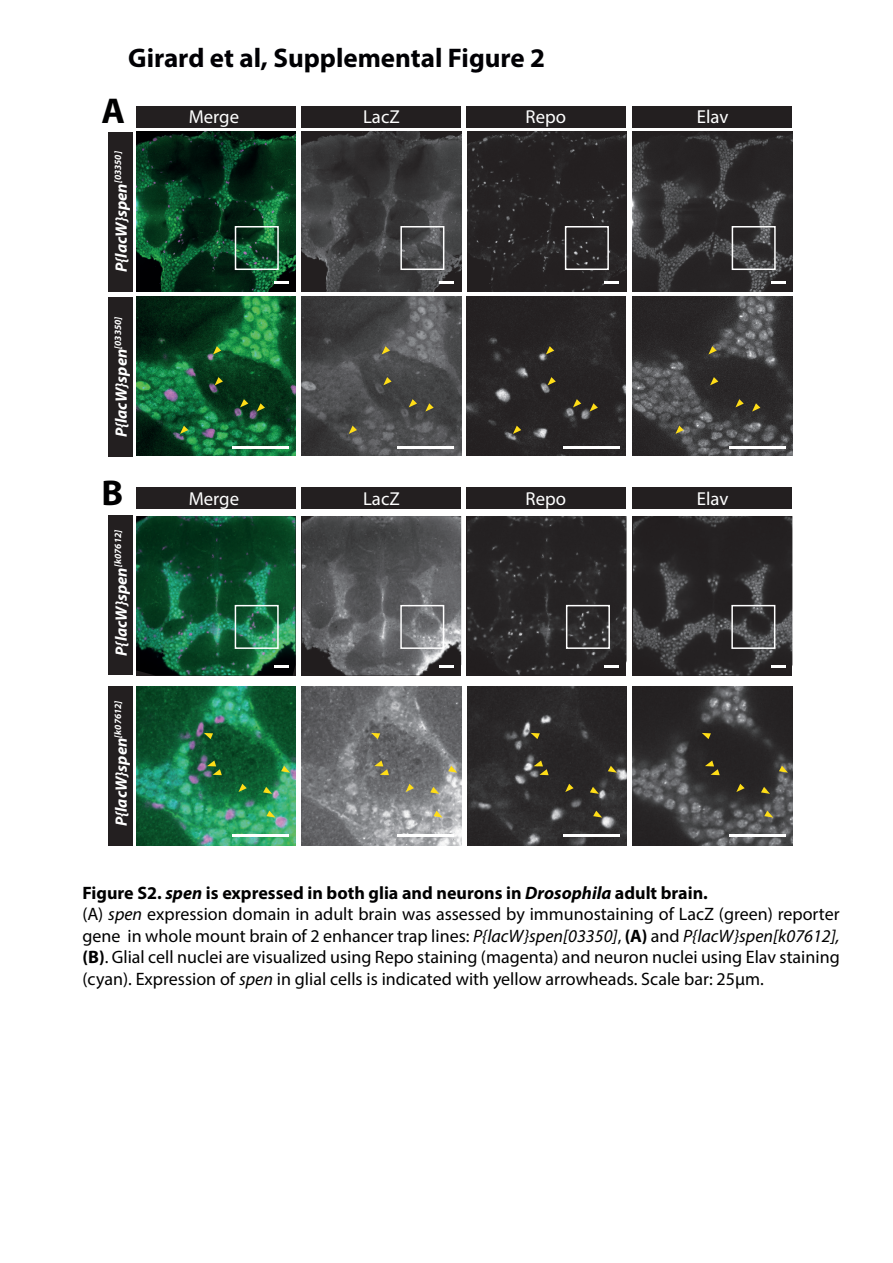
<style>
.page{position:relative;width:893px;height:1263px;background:#fff}
.page>*{position:absolute;margin:0;border:0;box-sizing:border-box;transform-origin:0 0}
.t1{font:700 36px "Myriad Pro";color:#000001}
.t2{font:700 27px "Myriad Pro";color:#010004}
.t3{font:18.75px "Myriad Pro";color:#fff}
.t4{font:18px/21.6px "Myriad Pro";color:#000001}
.t5{font:italic 700 16.5px "Myriad Pro";color:#fff}
.s1{color:#000003}
.s2{font-weight:700}
.s3{font-weight:700;font-style:italic}
.s4{font-style:italic}
</style>
<div class="page">
<div style="left:109px;top:132px;width:24px;height:159px;background:#231f20"></div>
<div style="left:109px;top:516px;width:24px;height:159px;background:#231f20"></div>
<div style="left:109px;top:297px;width:24px;height:160px;background:#231f20"></div>
<div style="left:109px;top:686px;width:24px;height:160px;background:#231f20"></div>
<div style="left:136px;top:106px;width:159px;height:22px;background:#231f20"></div>
<div style="left:632px;top:106px;width:160px;height:22px;background:#231f20"></div>
<div style="left:467px;top:106px;width:159px;height:22px;background:#231f20"></div>
<div style="left:302px;top:106px;width:159px;height:22px;background:#231f20"></div>
<div style="left:136px;top:488px;width:159px;height:21px;background:#231f20"></div>
<div style="left:632px;top:488px;width:160px;height:21px;background:#231f20"></div>
<div style="left:467px;top:488px;width:159px;height:21px;background:#231f20"></div>
<div style="left:302px;top:488px;width:159px;height:21px;background:#231f20"></div>
<img style="left:136px;top:132px;width:160px;height:159px">
<img style="left:302px;top:132px;width:159px;height:159px">
<img style="left:467px;top:132px;width:160px;height:159px">
<img style="left:633px;top:132px;width:159px;height:159px">
<img style="left:136px;top:296px;width:160px;height:160px">
<img style="left:302px;top:296px;width:159px;height:160px">
<img style="left:466px;top:296px;width:160px;height:160px">
<img style="left:633px;top:296px;width:159px;height:160px">
<img style="left:136px;top:516px;width:160px;height:159px">
<img style="left:302px;top:516px;width:159px;height:159px">
<img style="left:467px;top:516px;width:160px;height:159px">
<img style="left:633px;top:516px;width:159px;height:159px">
<img style="left:136px;top:686px;width:159px;height:160px">
<img style="left:302px;top:686px;width:159px;height:160px">
<img style="left:467px;top:686px;width:160px;height:160px">
<img style="left:633px;top:686px;width:159px;height:160px">
<svg style="left:590px;top:403px;width:8px;height:9px"></svg>
<svg style="left:573px;top:399px;width:8px;height:8px"></svg>
<svg style="left:547px;top:377px;width:9px;height:8px"></svg>
<svg style="left:546px;top:346px;width:8px;height:8px"></svg>
<svg style="left:590px;top:787px;width:9px;height:7px"></svg>
<svg style="left:593px;top:811px;width:9px;height:6px"></svg>
<svg style="left:608px;top:766px;width:9px;height:7px"></svg>
<svg style="left:565px;top:784px;width:9px;height:8px"></svg>
<svg style="left:534px;top:760px;width:15px;height:15px"></svg>
<svg style="left:531px;top:733px;width:9px;height:6px"></svg>
<svg style="left:430px;top:787px;width:9px;height:7px"></svg>
<svg style="left:434px;top:811px;width:9px;height:6px"></svg>
<svg style="left:448px;top:766px;width:9px;height:7px"></svg>
<svg style="left:406px;top:784px;width:8px;height:8px"></svg>
<svg style="left:374px;top:760px;width:15px;height:15px"></svg>
<svg style="left:371px;top:733px;width:9px;height:6px"></svg>
<svg style="left:263px;top:787px;width:9px;height:7px"></svg>
<svg style="left:266px;top:811px;width:9px;height:6px"></svg>
<svg style="left:281px;top:766px;width:9px;height:7px"></svg>
<svg style="left:238px;top:784px;width:9px;height:8px"></svg>
<svg style="left:207px;top:760px;width:15px;height:15px"></svg>
<svg style="left:204px;top:733px;width:9px;height:6px"></svg>
<svg style="left:761px;top:787px;width:9px;height:7px"></svg>
<svg style="left:764px;top:811px;width:9px;height:6px"></svg>
<svg style="left:779px;top:766px;width:9px;height:7px"></svg>
<svg style="left:736px;top:784px;width:9px;height:8px"></svg>
<svg style="left:705px;top:760px;width:15px;height:15px"></svg>
<svg style="left:702px;top:733px;width:9px;height:6px"></svg>
<svg style="left:513px;top:426px;width:8px;height:8px"></svg>
<svg style="left:425px;top:403px;width:9px;height:9px"></svg>
<svg style="left:409px;top:399px;width:8px;height:8px"></svg>
<svg style="left:383px;top:377px;width:9px;height:8px"></svg>
<svg style="left:382px;top:346px;width:8px;height:8px"></svg>
<svg style="left:349px;top:426px;width:8px;height:8px"></svg>
<svg style="left:257px;top:403px;width:8px;height:9px"></svg>
<svg style="left:240px;top:399px;width:8px;height:8px"></svg>
<svg style="left:215px;top:377px;width:8px;height:8px"></svg>
<svg style="left:213px;top:346px;width:8px;height:8px"></svg>
<svg style="left:180px;top:426px;width:8px;height:8px"></svg>
<svg style="left:752px;top:403px;width:8px;height:9px"></svg>
<svg style="left:735px;top:399px;width:9px;height:8px"></svg>
<svg style="left:710px;top:377px;width:8px;height:8px"></svg>
<svg style="left:708px;top:346px;width:9px;height:8px"></svg>
<svg style="left:675px;top:426px;width:9px;height:8px"></svg>
<hr style="left:274px;top:281px;width:15px;height:3px;background:#fff">
<hr style="left:439px;top:281px;width:15px;height:3px;background:#fff">
<hr style="left:604px;top:281px;width:15px;height:3px;background:#fff">
<hr style="left:771px;top:281px;width:14px;height:3px;background:#fff">
<hr style="left:274px;top:665px;width:15px;height:3px;background:#fff">
<hr style="left:439px;top:665px;width:15px;height:3px;background:#fff">
<hr style="left:604px;top:665px;width:15px;height:3px;background:#fff">
<hr style="left:771px;top:665px;width:14px;height:3px;background:#fff">
<div style="left:235px;top:226px;width:44px;height:44px;border:2px solid #fff"></div>
<div style="left:400px;top:226px;width:44px;height:44px;border:2px solid #fff"></div>
<div style="left:565px;top:226px;width:44px;height:44px;border:2px solid #fff"></div>
<div style="left:732px;top:226px;width:44px;height:44px;border:2px solid #fff"></div>
<hr style="left:563px;top:446px;width:56px;height:3px;background:#fff">
<hr style="left:398px;top:446px;width:56px;height:3px;background:#fff">
<hr style="left:398px;top:835px;width:56px;height:2px;background:#fff">
<hr style="left:233px;top:835px;width:56px;height:2px;background:#fff">
<hr style="left:563px;top:835px;width:56px;height:2px;background:#fff">
<hr style="left:729px;top:835px;width:56px;height:2px;background:#fff">
<hr style="left:233px;top:446px;width:56px;height:3px;background:#fff">
<hr style="left:729px;top:446px;width:56px;height:3px;background:#fff">
<div style="left:235px;top:605px;width:44px;height:44px;border:2px solid #fff"></div>
<div style="left:400px;top:605px;width:44px;height:44px;border:2px solid #fff"></div>
<div style="left:566px;top:605px;width:44px;height:44px;border:2px solid #fff"></div>
<div style="left:731px;top:605px;width:44px;height:44px;border:2px solid #fff"></div>
<h2 class="t2" style="left:128px;top:40px;width:419px">Girard et al, <span class="s1">Supplemental</span> Figure 2</h2>
<h1 class="t1" style="left:102px;top:88px;width:25px">A</h1>
<p class="t5" style="left:111px;top:272px;width:123px;rotate:-90deg">P{lacW}spen<sup>[03350]</sup></p>
<p class="t5" style="left:111px;top:437px;width:123px;rotate:-90deg">P{lacW}spen<sup>[03350]</sup></p>
<h1 class="t1" style="left:102px;top:469px;width:23px">B</h1>
<p class="t5" style="left:111px;top:656px;width:128px;rotate:-90deg">P{lacW}spen<sup>[k07612]</sup></p>
<p class="t5" style="left:111px;top:826px;width:128px;rotate:-90deg">P{lacW}spen<sup>[k07612]</sup></p>
<p class="t3" style="left:189px;top:105px;width:52px">Merge</p>
<p class="t3" style="left:363px;top:105px;width:38px">LacZ</p>
<p class="t3" style="left:526px;top:105px;width:42px">Repo</p>
<p class="t3" style="left:697px;top:105px;width:33px">Elav</p>
<p class="t3" style="left:189px;top:487px;width:52px">Merge</p>
<p class="t3" style="left:363px;top:487px;width:38px">LacZ</p>
<p class="t3" style="left:526px;top:487px;width:42px">Repo</p>
<p class="t3" style="left:697px;top:487px;width:33px">Elav</p>
<p class="t4" style="left:83px;top:881px;width:759px"><span class="s2">Figure S2.</span> <span class="s3">spen</span> <span class="s2">is expressed in both glia and neurons in</span> <span class="s3">Drosophila</span> <span class="s2">adult brain.<br></span>(A) <span class="s4">spen</span> expression domain in adult brain was assessed by immunostaining of LacZ (green) reporter gene in whole mount brain of 2 enhancer trap lines: <span class="s4">P{lacW}spen[03350]</span>, <span class="s2">(A)</span> and <span class="s4">P{lacW}spen[k07612], </span><span class="s2">(B)</span>. Glial cell nuclei are visualized using Repo staining (magenta) and neuron nuclei using Elav staining (cyan). Expression of <span class="s4">spen</span> in glial cells is indicated with yellow arrowheads. Scale bar: 25µm.</p>
</div>
